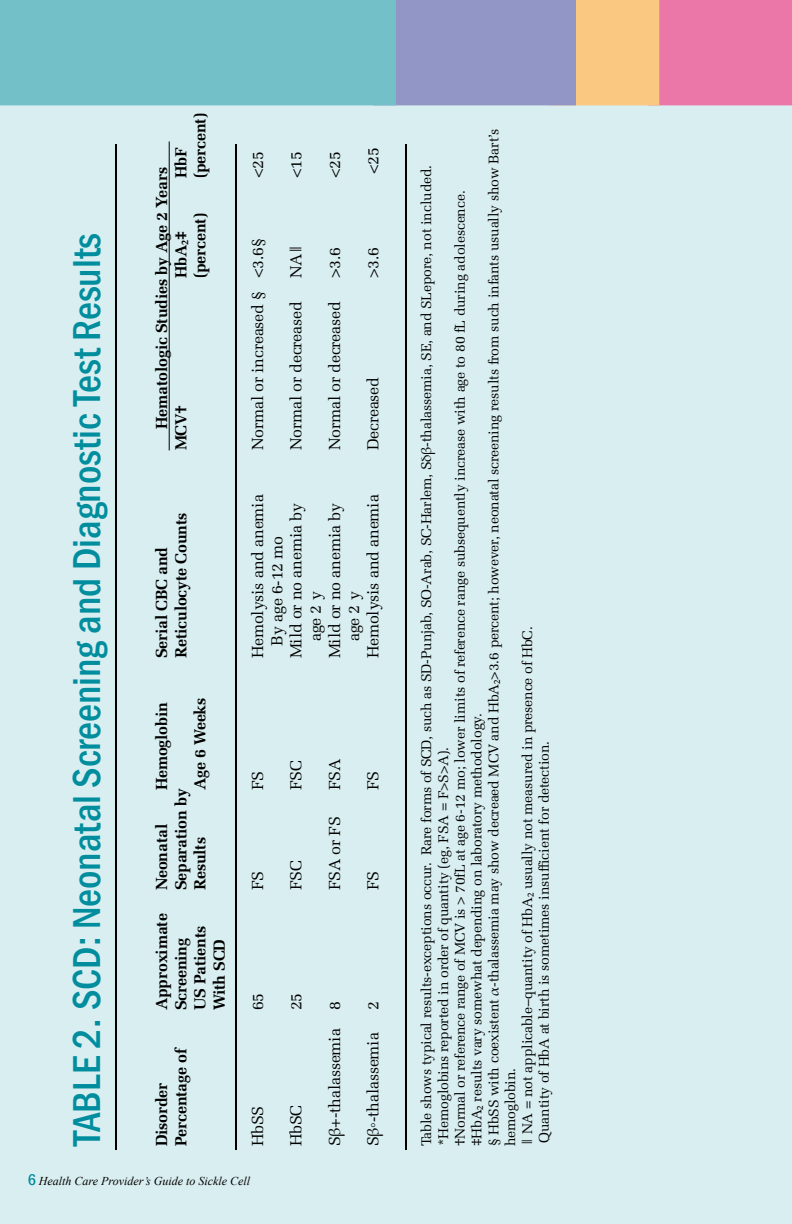
<style>
.page{position:relative;width:792px;height:1224px;background:#fff}
.page>*{position:absolute;margin:0;border:0;box-sizing:border-box;transform-origin:0 0}
.t1{font:500 condensed 40px "Franklin Gothic";color:#008d9d}
.t2{font:16px "Melior LT Std";letter-spacing:-.01em;color:#000}
.t3{font:700 16px "Melior LT Std";letter-spacing:-.01em;color:#000}
.t4{font:14px/16.8px "Melior LT Std";letter-spacing:-.01em;color:#000}
.t5{font:italic 12px "Times New Roman";color:#000}
.s1{font-family:"Palatino Linotype"}
.s2{font-family:"Franklin Gothic";font-weight:500;font-style:normal;font-stretch:condensed;font-size:16px;color:#008d9d}
</style>
<div class="page">
<div style="left:0;top:105px;width:792px;height:1119px;background:#d9eef0"></div>
<svg style="left:396px;top:0;width:396px;height:105px;background:#c596ae"></svg>
<div style="left:0;top:0;width:396px;height:105px;background:#73c0c9"></div>
<hr style="left:169px;top:141px;width:1px;height:309px;background:#000">
<hr style="left:115px;top:144px;width:2px;height:1006px;background:#000">
<hr style="left:235px;top:144px;width:2px;height:1006px;background:#000">
<hr style="left:405px;top:144px;width:2px;height:1006px;background:#000">
<h1 class="t1" style="left:60px;top:1146px;width:915px;rotate:-90deg">TABLE 2. SCD: Neonatal Screening and Diagnostic Test Results</h1>
<p class="t3" style="left:191px;top:178px;width:67px;rotate:-90deg">(percent)</p>
<p class="t3" style="left:171px;top:178px;width:32px;rotate:-90deg">HbF</p>
<p class="t3" style="left:152px;top:429px;width:263px;rotate:-90deg">Hematologic Studies by Age 2 Years</p>
<p class="t3" style="left:191px;top:278px;width:67px;rotate:-90deg">(percent)</p>
<p class="t3" style="left:171px;top:278px;width:49px;rotate:-90deg">HbA<span class="s1">₂</span>‡</p>
<p class="t3" style="left:171px;top:450px;width:47px;rotate:-90deg">MCV†</p>
<p class="t3" style="left:171px;top:658px;width:147px;rotate:-90deg">Reticulocyte Counts</p>
<p class="t3" style="left:152px;top:658px;width:113px;rotate:-90deg">Serial CBC and</p>
<p class="t3" style="left:191px;top:790px;width:94px;rotate:-90deg">Age 6 Weeks</p>
<p class="t3" style="left:152px;top:790px;width:90px;rotate:-90deg">Hemoglobin</p>
<p class="t3" style="left:171px;top:890px;width:104px;rotate:-90deg">Separation by</p>
<p class="t3" style="left:152px;top:890px;width:68px;rotate:-90deg">Neonatal</p>
<p class="t3" style="left:191px;top:890px;width:55px;rotate:-90deg">Results</p>
<p class="t3" style="left:152px;top:1010px;width:99px;rotate:-90deg">Approximate</p>
<p class="t3" style="left:191px;top:1010px;width:86px;rotate:-90deg">US Patients</p>
<p class="t3" style="left:171px;top:1010px;width:74px;rotate:-90deg">Screening</p>
<p class="t3" style="left:210px;top:1010px;width:73px;rotate:-90deg">With SCD</p>
<p class="t3" style="left:171px;top:1146px;width:101px;rotate:-90deg">Percentage of</p>
<p class="t3" style="left:152px;top:1146px;width:65px;rotate:-90deg">Disorder</p>
<p class="t2" style="left:248px;top:178px;width:29px;rotate:-90deg">&lt;25</p>
<p class="t2" style="left:287px;top:178px;width:29px;rotate:-90deg">&lt;15</p>
<p class="t2" style="left:248px;top:450px;width:214px;rotate:-90deg">Normal or increased § &lt;3.6§</p>
<p class="t2" style="left:287px;top:278px;width:36px;rotate:-90deg">NA<span class="s1">‖</span></p>
<p class="t2" style="left:287px;top:450px;width:151px;rotate:-90deg">Normal or decreased</p>
<p class="t2" style="left:325px;top:178px;width:29px;rotate:-90deg">&lt;25</p>
<p class="t2" style="left:325px;top:278px;width:33px;rotate:-90deg">&gt;3.6</p>
<p class="t2" style="left:325px;top:450px;width:151px;rotate:-90deg">Normal or decreased</p>
<p class="t2" style="left:364px;top:174px;width:29px;rotate:-90deg">&lt;25</p>
<p class="t2" style="left:364px;top:278px;width:33px;rotate:-90deg">&gt;3.6</p>
<p class="t2" style="left:364px;top:450px;width:75px;rotate:-90deg">Decreased</p>
<p class="t2" style="left:248px;top:658px;width:166px;rotate:-90deg">Hemolysis and anemia</p>
<p class="t2" style="left:364px;top:658px;width:166px;rotate:-90deg">Hemolysis and anemia</p>
<p class="t2" style="left:325px;top:658px;width:157px;rotate:-90deg">Mild or no anemia by</p>
<p class="t2" style="left:287px;top:658px;width:157px;rotate:-90deg">Mild or no anemia by</p>
<p class="t2" style="left:268px;top:646px;width:111px;rotate:-90deg">By age 6-12 mo</p>
<p class="t2" style="left:306px;top:641px;width:51px;rotate:-90deg">age 2 y</p>
<p class="t2" style="left:344px;top:641px;width:51px;rotate:-90deg">age 2 y</p>
<p class="t2" style="left:248px;top:790px;width:21px;rotate:-90deg">FS</p>
<p class="t2" style="left:287px;top:790px;width:31px;rotate:-90deg">FSC</p>
<p class="t2" style="left:248px;top:890px;width:21px;rotate:-90deg">FS</p>
<p class="t2" style="left:287px;top:890px;width:31px;rotate:-90deg">FSC</p>
<p class="t2" style="left:325px;top:790px;width:33px;rotate:-90deg">FSA</p>
<p class="t2" style="left:325px;top:890px;width:76px;rotate:-90deg">FSA or FS</p>
<p class="t2" style="left:364px;top:790px;width:21px;rotate:-90deg">FS</p>
<p class="t2" style="left:364px;top:890px;width:21px;rotate:-90deg">FS</p>
<p class="t2" style="left:248px;top:1010px;width:19px;rotate:-90deg">65</p>
<p class="t2" style="left:287px;top:1010px;width:19px;rotate:-90deg">25</p>
<p class="t2" style="left:248px;top:1146px;width:42px;rotate:-90deg">HbSS</p>
<p class="t2" style="left:287px;top:1146px;width:43px;rotate:-90deg">HbSC</p>
<p class="t2" style="left:325px;top:1146px;width:146px;rotate:-90deg">S<span class="s1">β</span>+-thalassemia 8</p>
<p class="t2" style="left:364px;top:1010px;width:10px;rotate:-90deg">2</p>
<p class="t2" style="left:364px;top:1146px;width:116px;rotate:-90deg">S<span class="s1">β◦</span>-thalassemia</p>
<p class="t5" style="left:28px;top:1173px;width:224px"><span class="s2">6</span> Health Care Provider’s Guide to Sickle Cell</p>
<p class="t4" style="left:418px;top:1146px;width:1019px;rotate:-90deg">Table shows typical results-exceptions occur. Rare forms of SCD, such as SD-Punjab, SO-Arab, SC-Harlem, S<span class="s1">δβ</span>-thalassemia, SE, and SLepore, not included. *Hemoglobins reported in order of quantity (eg, FSA = F&gt;S&gt;A).<br>†Normal or reference range of MCV is &gt; 70fL at age 6-12 mo; lower limits of reference range subsequently increase with age to 80 fL during adolescence.<br>‡HbA<span class="s1">₂</span> results vary somewhat depending on laboratory methodology.<br>§ HbSS with coexistent <span class="s1">α</span>-thalassemia may show decreaed MCV and HbA<span class="s1">₂</span>&gt;3.6 percent; however, neonatal screening results from such infants usually show Bart’s hemoglobin.<br><span class="s1">‖</span> NA = not applicable−quantity of HbA<span class="s1">₂</span> usually not measured in presence of HbC.<br>Quantity of HbA at birth is sometimes insufficient for detection.</p>
</div>
